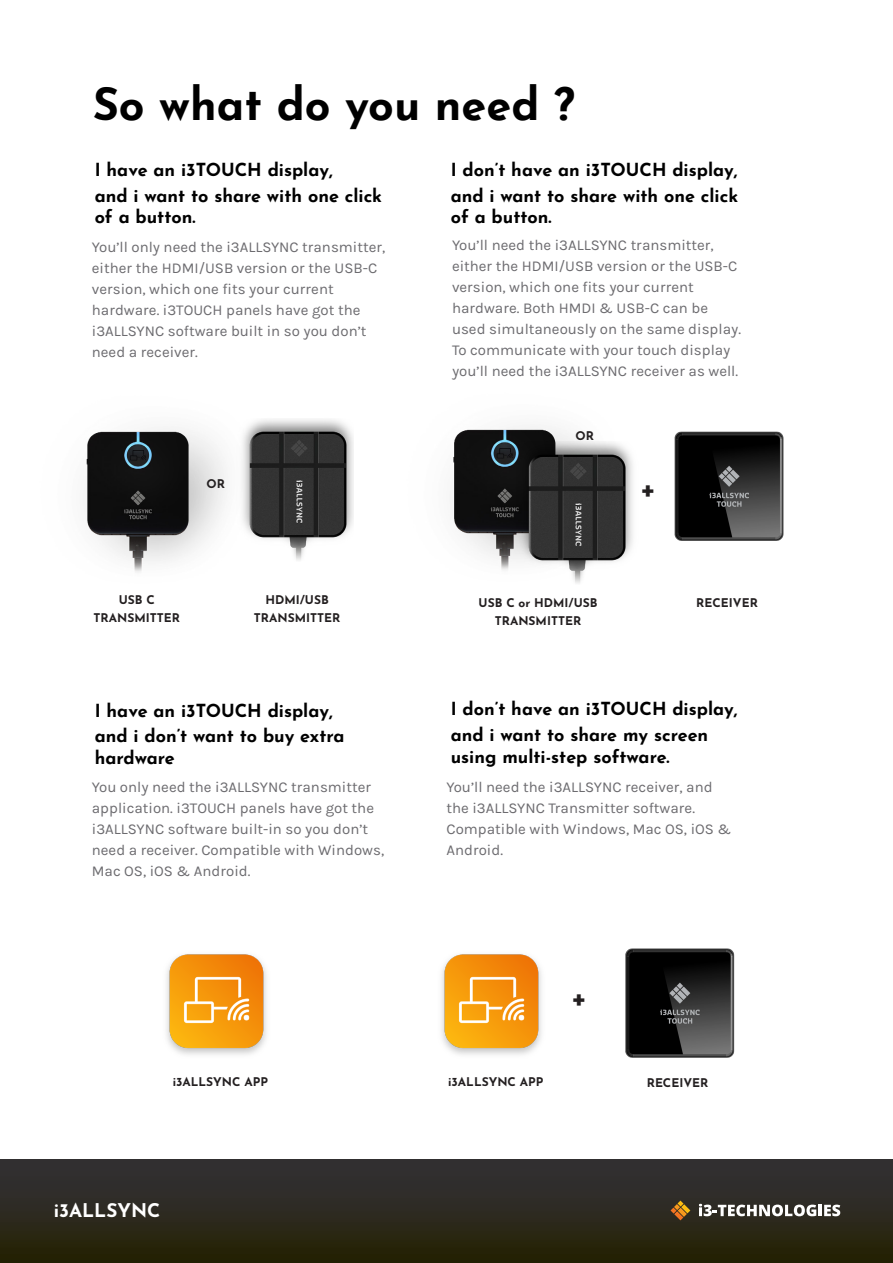
<style>
.page{position:relative;width:893px;height:1263px;background:#fff}
.page>*{position:absolute;margin:0;border:0;box-sizing:border-box;transform-origin:0 0}
.sub_header{font:700 45px "Josefin Sans";color:#000}
.Top_Features_Header{font:700 30px "Josefin Sans";color:#231f20}
.t1{font:700 18.9px "Josefin Sans";color:#fff}
.sub_header-2{font:700 18px/21.6px "Josefin Sans";color:#000}
.Hightlight_Brood{font:15px/21px "Karla";color:#6c6b6f}
.Top_Features_Header-2{font:700 12px "Josefin Sans";color:#231f20}
</style>
<div class="page">
<div style="left:0;top:1159px;width:893px;height:104px;background:linear-gradient(to bottom,#333138,#252205)"></div>
<svg style="left:670px;top:1200px;width:20px;height:20px"></svg>
<svg style="left:699px;top:1204px;width:141px;height:20px"></svg>
<img style="left:496px;top:426px;width:288px;height:11px">
<img style="left:625px;top:948px;width:110px;height:110px">
<img style="left:86px;top:419px;width:268px;height:154px">
<img style="left:452px;top:437px;width:332px;height:146px">
<img style="left:441px;top:954px;width:101px;height:101px">
<img style="left:166px;top:954px;width:101px;height:101px">
<p class="sub_header" style="left:93px;top:64px;width:484px">So what do you need ?</p>
<p class="sub_header-2" style="left:95px;top:156px;width:240px">I have an i3TOUCH display,</p>
<p class="sub_header-2" style="left:95px;top:182px;width:289px">and i want to share with one click of a button.</p>
<p class="Hightlight_Brood" style="left:92px;top:236px;width:295px">You’ll only need the i3ALLSYNC transmitter, either the HDMI/USB version or the USB-C version, which one fits your current hardware. i3TOUCH panels have got the i3ALLSYNC software built in so you don’t need a receiver.</p>
<p class="Top_Features_Header-2" style="left:206px;top:473px;width:20px">OR</p>
<p class="Top_Features_Header-2" style="left:119px;top:589px;width:38px">USB C</p>
<p class="Top_Features_Header-2" style="left:94px;top:607px;width:88px">TRANSMITTER</p>
<p class="Top_Features_Header-2" style="left:266px;top:589px;width:65px">HDMI/USB</p>
<p class="Top_Features_Header-2" style="left:254px;top:607px;width:88px">TRANSMITTER</p>
<p class="sub_header-2" style="left:95px;top:697px;width:240px">I have an i3TOUCH display,</p>
<p class="sub_header-2" style="left:95px;top:723px;width:251px">and i don’t want to buy extra hardware</p>
<p class="sub_header-2" style="left:451px;top:156px;width:288px">I don’t have an i3TOUCH display,</p>
<p class="sub_header-2" style="left:451px;top:182px;width:289px">and i want to share with one click of a button.</p>
<p class="Hightlight_Brood" style="left:452px;top:234px;width:291px">You’ll need the i3ALLSYNC transmitter, either the HDMI/USB version or the USB-C version, which one fits your current hardware. Both HMDI &amp; USB-C can be used simultaneously on the same display.<br>To communicate with your touch display you’ll need the i3ALLSYNC receiver as well.</p>
<p class="Top_Features_Header-2" style="left:576px;top:425px;width:20px">OR</p>
<p class="Top_Features_Header-2" style="left:479px;top:592px;width:120px">USB C or HDMI/USB</p>
<p class="Top_Features_Header-2" style="left:495px;top:610px;width:88px">TRANSMITTER</p>
<p class="Top_Features_Header" style="left:640px;top:461px;width:18px">+</p>
<p class="Top_Features_Header-2" style="left:696px;top:592px;width:63px">RECEIVER</p>
<p class="sub_header-2" style="left:451px;top:696px;width:288px">I don’t have an i3TOUCH display,</p>
<p class="sub_header-2" style="left:451px;top:721px;width:259px">and i want to share my screen using multi-step software.</p>
<p class="Hightlight_Brood" style="left:92px;top:777px;width:294px">You only need the i3ALLSYNC transmitter application. i3TOUCH panels have got the i3ALLSYNC software built-in so you don’t need a receiver. Compatible with Windows, Mac OS, iOS &amp; Android.</p>
<p class="Hightlight_Brood" style="left:446px;top:777px;width:286px">You’ll need the i3ALLSYNC receiver, and the i3ALLSYNC Transmitter software.<br>Compatible with Windows, Mac OS, iOS &amp;<br>Android.</p>
<p class="Top_Features_Header" style="left:571px;top:969px;width:18px">+</p>
<p class="Top_Features_Header-2" style="left:173px;top:1071px;width:97px">i3ALLSYNC APP</p>
<p class="Top_Features_Header-2" style="left:448px;top:1071px;width:97px">i3ALLSYNC APP</p>
<p class="Top_Features_Header-2" style="left:647px;top:1072px;width:63px">RECEIVER</p>
<p class="t1" style="left:54px;top:1194px;width:108px">i3ALLSYNC</p>
</div>
